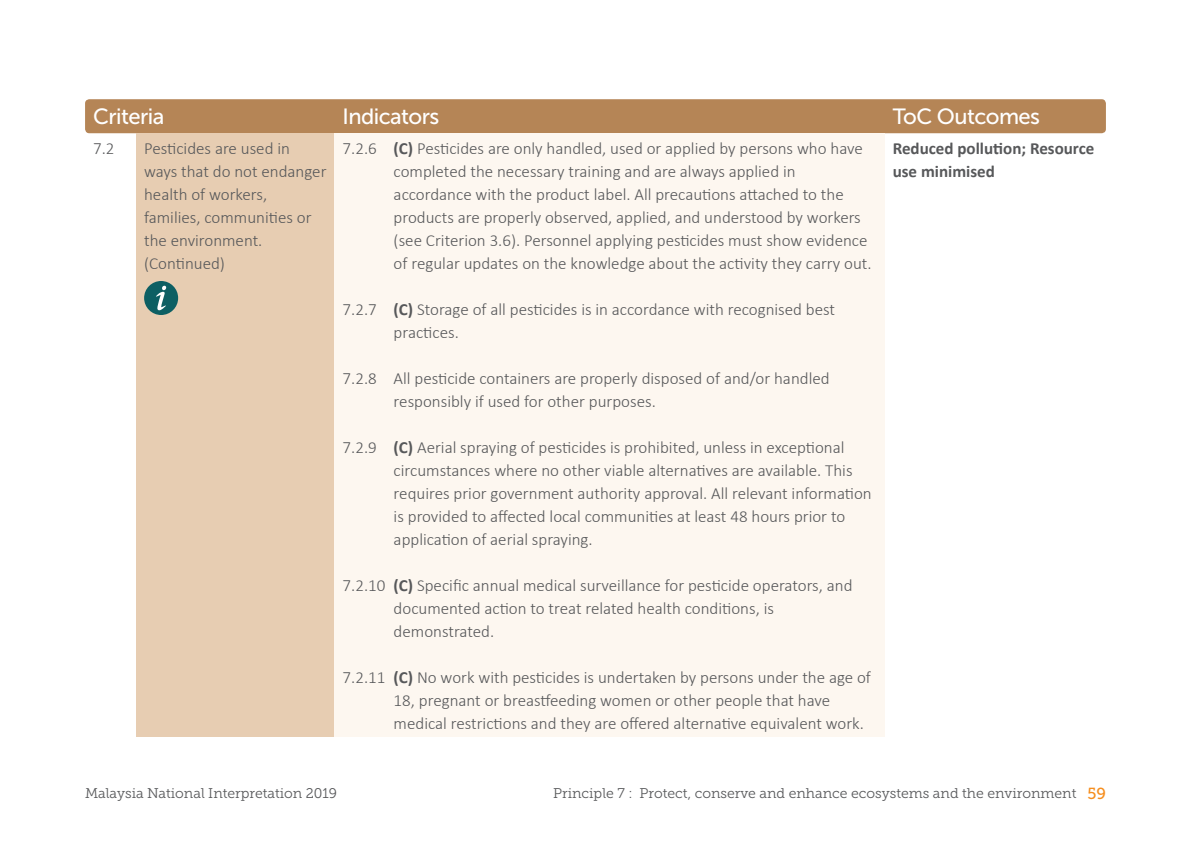
<style>
.page{position:relative;width:1191px;height:842px;background:#fff}
.page>*{position:absolute;margin:0;border:0;box-sizing:border-box;transform-origin:0 0}
.body_text{font:22px "Museo Sans 500";letter-spacing:-.025em;color:#fff}
.body_text-2{font:300 17px/23px "Calibri";color:#57585a}
.body_text-3{font:700 17px/23px "Calibri";color:#57585a}
.body_text-4{font:14px "Museo Slab 300";color:#57585a}
.s1{font-weight:700}
.s2{font-family:"Museo Slab 500";font-size:16px;color:#f68e1e}
</style>
<div class="page">
<div style="left:85px;top:99px;width:1021px;height:34px;background:#b58556;border-radius:4px"></div>
<div style="left:136px;top:133px;width:198px;height:604px;background:#e7cdb2"></div>
<div style="left:334px;top:133px;width:550px;height:604px;background:#fdf7f0"></div>
<div style="left:144px;top:281px;width:34px;height:34px;background:#0d5f63;border-radius:50%"></div>
<svg style="left:156px;top:286px;width:10px;height:24px"></svg>
<p class="body_text" style="left:93px;top:104px;width:73px">Criteria</p>
<p class="body_text" style="left:342px;top:104px;width:98px">Indicators</p>
<p class="body_text" style="left:892px;top:104px;width:149px">ToC Outcomes</p>
<p class="body_text-2" style="left:93px;top:137px;width:23px">7.2</p>
<p class="body_text-2" style="left:144px;top:137px;width:184px">Pesticides are used in ways that do not endanger health of workers, families, communities or the environment. (Continued)</p>
<p class="body_text-2" style="left:394px;top:137px;width:479px;text-indent:-51px">7.2.6 <span class="s1">(C)</span> Pesticides are only handled, used or applied by persons who have completed the necessary training and are always applied in accordance with the product label. All precautions attached to the products are properly observed, applied, and understood by workers (see Criterion 3.6). Personnel applying pesticides must show evidence of regular updates on the knowledge about the activity they carry out.</p>
<p class="body_text-2" style="left:394px;top:298px;width:443px;text-indent:-51px">7.2.7 <span class="s1">(C)</span> Storage of all pesticides is in accordance with recognised best practices.</p>
<p class="body_text-2" style="left:394px;top:367px;width:437px;text-indent:-51px">7.2.8 All pesticide containers are properly disposed of and/or handled responsibly if used for other purposes.</p>
<p class="body_text-2" style="left:394px;top:436px;width:479px;text-indent:-51px">7.2.9 <span class="s1">(C)</span> Aerial spraying of pesticides is prohibited, unless in exceptional circumstances where no other viable alternatives are available. This requires prior government authority approval. All relevant information is provided to affected local communities at least 48 hours prior to application of aerial spraying.</p>
<p class="body_text-2" style="left:394px;top:574px;width:460px;text-indent:-51px">7.2.10 <span class="s1">(C)</span> Specific annual medical surveillance for pesticide operators, and documented action to treat related health conditions, is demonstrated.</p>
<p class="body_text-2" style="left:394px;top:666px;width:479px;text-indent:-51px">7.2.11 <span class="s1">(C)</span> No work with pesticides is undertaken by persons under the age of<br>18, pregnant or breastfeeding women or other people that have medical restrictions and they are offered alternative equivalent work.</p>
<p class="body_text-3" style="left:892px;top:137px;width:203px">Reduced pollution; Resource use minimised</p>
<p class="body_text-4" style="left:85px;top:785px;width:254px">Malaysia National Interpretation 2019</p>
<p class="body_text-4" style="left:553px;top:785px;width:554px">Principle 7 : Protect, conserve and enhance ecosystems and the environment <span class="s2">59</span></p>
</div>
